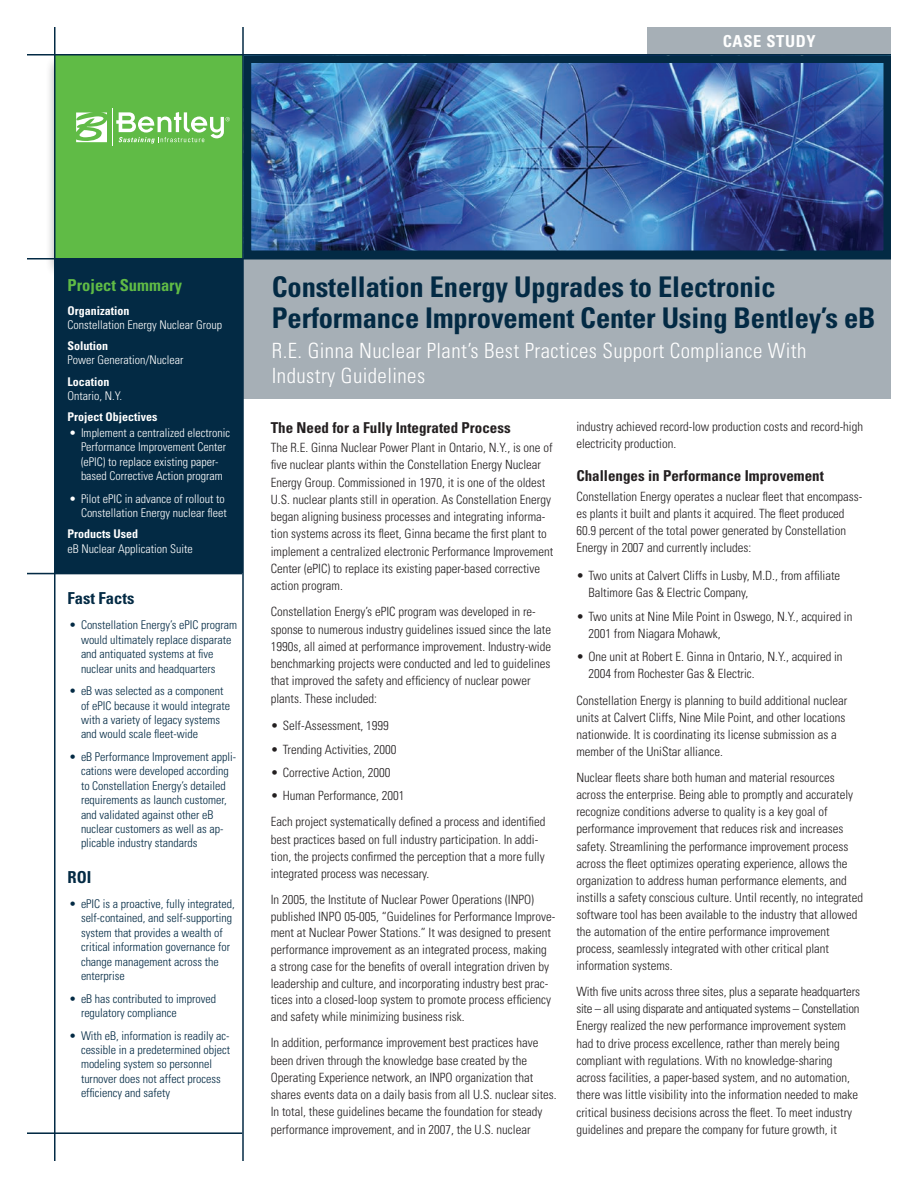
<style>
.page{position:relative;width:918px;height:1188px;background:#fff}
.page>*{position:absolute;margin:0;border:0;box-sizing:border-box;transform-origin:0 0}
.t1{font:700 condensed 28.5px/31.5px "Univers";letter-spacing:-.005em;color:#032a44}
.t2{font:300 condensed 21px/25.2px "Univers";letter-spacing:.02em;color:#fff}
.t3{font:700 condensed 16.5px "Univers";color:#60bb46}
.t4{font:700 condensed 16.5px "Univers";color:#032a44}
.t5{font:700 condensed 16.5px "Univers";letter-spacing:.04em;color:#fff}
.t6{font:700 condensed 15px "Univers";color:#231f20}
.t7{font:300 condensed 12.75px/17.2px "Univers";color:#231f20}
.t8{font:300 condensed 12px/14.4px "Univers";color:#032a44}
.t9{font:300 condensed 12px/14.4px "Univers";color:#fff}
.t10{font:700 condensed 12px "Univers";color:#fff}
</style>
<div class="page">
<div style="left:45px;top:54px;width:208px;height:224px;background:#231f20;opacity:.45"></div>
<div style="left:55px;top:55px;width:188px;height:204px;background:#60bb46"></div>
<hr style="left:112px;top:108px;width:1px;height:38px;background:#fff">
<svg style="left:76px;top:113px;width:31px;height:29px"></svg>
<svg style="left:116px;top:112px;width:114px;height:32px"></svg>
<div style="left:648px;top:27px;width:243px;height:27px;background:#a6afb6"></div>
<div style="left:243px;top:258px;width:648px;height:141px;background:#a6afb6"></div>
<hr style="left:54px;top:27px;width:2px;height:1134px;background:#032a44">
<img style="left:253px;top:65px;width:629px;height:184px">
<div style="left:244px;top:56px;width:647px;height:202px;border:8px solid #032a44"></div>
<hr style="left:27px;top:54px;width:864px;height:2px;background:#032a44">
<hr style="left:27px;top:258px;width:864px;height:2px;background:#032a44">
<hr style="left:242px;top:27px;width:2px;height:1134px;background:#032a44">
<hr style="left:27px;top:1132px;width:215px;height:2px;background:#032a44">
<div style="left:54px;top:260px;width:188px;height:313px;background:#032a44"></div>
<hr style="left:27px;top:573px;width:215px;height:1px;background:#032a44">
<p class="t5" style="left:723px;top:31px;width:95px">Case Study</p>
<p class="t3" style="left:68px;top:275px;width:116px">Project Summary</p>
<p class="t10" style="left:68px;top:303px;width:64px">Organization</p>
<p class="t9" style="left:68px;top:318px;width:156px">Constellation Energy Nuclear Group</p>
<p class="t10" style="left:68px;top:338px;width:42px">Solution</p>
<p class="t9" style="left:68px;top:353px;width:117px">Power Generation/Nuclear</p>
<p class="t10" style="left:68px;top:374px;width:43px">Location</p>
<p class="t9" style="left:68px;top:389px;width:56px">Ontario, N.Y.</p>
<p class="t10" style="left:68px;top:410px;width:91px">Project Objectives</p>
<p class="t9" style="left:81px;top:426px;width:151px;text-indent:-12px">• Implement a centralized electronic Performance Improvement Center (ePIC) to replace existing paper&shy;based Corrective Action program</p>
<p class="t9" style="left:69px;top:491px;width:159px;text-align:right">• Pilot ePIC in advance of rollout to<br>Constellation Energy nuclear fleet</p>
<p class="t10" style="left:68px;top:527px;width:72px">Products Used</p>
<p class="t9" style="left:68px;top:541px;width:127px">eB Nuclear Application Suite</p>
<p class="t4" style="left:68px;top:588px;width:68px">Fast Facts</p>
<p class="t8" style="left:81px;top:618px;width:158px;text-indent:-12px">• Constellation Energy’s ePIC program would ultimately replace disparate and antiquated systems at five nuclear units and headquarters</p>
<p class="t8" style="left:81px;top:684px;width:151px;text-indent:-12px">• eB was selected as a component of ePIC because it would integrate with a variety of legacy systems and would scale fleet-wide</p>
<p class="t8" style="left:81px;top:750px;width:157px;text-indent:-12px">• eB Performance Improvement appli&shy;cations were developed according to Constellation Energy’s detailed requirements as launch customer, and validated against other eB nuclear customers as well as ap&shy;plicable industry standards</p>
<p class="t4" style="left:68px;top:867px;width:25px">ROI</p>
<p class="t8" style="left:81px;top:897px;width:155px;text-indent:-12px">• ePIC is a proactive, fully integrated, self-contained, and self-supporting system that provides a wealth of critical information governance for change management across the enterprise</p>
<p class="t8" style="left:81px;top:991px;width:137px;text-indent:-12px">• eB has contributed to improved regulatory compliance</p>
<p class="t8" style="left:81px;top:1028px;width:151px;text-indent:-12px">• With eB, information is readily ac&shy;cessible in a predetermined object modeling system so personnel turnover does not affect process efficiency and safety</p>
<h1 class="t1" style="left:272px;top:271px;width:605px">Constellation Energy Upgrades to Electronic<br>Performance Improvement Center Using Bentley’s eB</h1>
<h2 class="t2" style="left:272px;top:338px;width:536px">R.E. Ginna Nuclear Plant’s Best Practices Support Compliance With<br>Industry Guidelines</h2>
<p class="t6" style="left:271px;top:418px;width:241px">The Need for a Fully Integrated Process</p>
<p class="t7" style="left:271px;top:439px;width:284px">The R.E. Ginna Nuclear Power Plant in Ontario, N.Y., is one of five nuclear plants within the Constellation Energy Nuclear Energy Group. Commissioned in 1970, it is one of the oldest U.S. nuclear plants still in operation. As Constellation Energy began aligning business processes and integrating informa&shy;tion systems across its fleet, Ginna became the first plant to implement a centralized electronic Performance Improvement Center (ePIC) to replace its existing paper-based corrective action program.</p>
<p class="t7" style="left:271px;top:603px;width:282px">Constellation Energy’s ePIC program was developed in re&shy;sponse to numerous industry guidelines issued since the late 1990s, all aimed at performance improvement. Industry-wide benchmarking projects were conducted and led to guidelines that improved the safety and efficiency of nuclear power plants. These included:</p>
<p class="t7" style="left:271px;top:717px;width:120px">• Self-Assessment, 1999</p>
<p class="t7" style="left:271px;top:741px;width:127px">• Trending Activities, 2000</p>
<p class="t7" style="left:271px;top:764px;width:121px">• Corrective Action, 2000</p>
<p class="t7" style="left:271px;top:783px;width:276px;line-height:26.2px">• Human Performance, 2001<br>Each project systematically defined a process and identified</p>
<p class="t7" style="left:271px;top:831px;width:275px">best practices based on full industry participation. In addi&shy;tion, the projects confirmed the perception that a more fully integrated process was necessary.</p>
<p class="t7" style="left:271px;top:891px;width:286px;line-height:16.8px">In 2005, the Institute of Nuclear Power Operations (INPO) published INPO 05-005, “Guidelines for Performance Improve&shy;ment at Nuclear Power Stations.” It was designed to present performance improvement as an integrated process, making a strong case for the benefits of overall integration driven by leadership and culture, and incorporating industry best prac&shy;tices into a closed-loop system to promote process efficiency and safety while minimizing business risk.</p>
<p class="t7" style="left:271px;top:1034px;width:288px">In addition, performance improvement best practices have been driven through the knowledge base created by the Operating Experience network, an INPO organization that shares events data on a daily basis from all U.S. nuclear sites.<br>In total, these guidelines became the foundation for steady performance improvement, and in 2007, the U.S. nuclear</p>
<p class="t7" style="left:576px;top:418px;width:288px">industry achieved record-low production costs and record-high electricity production.</p>
<p class="t6" style="left:576px;top:467px;width:249px">Challenges in Performance Improvement</p>
<p class="t7" style="left:576px;top:488px;width:288px">Constellation Energy operates a nuclear fleet that encompass&shy;es plants it built and plants it acquired. The fleet produced 60.9 percent of the total power generated by Constellation Energy in 2007 and currently includes:</p>
<p class="t7" style="left:588px;top:567px;width:253px;text-indent:-12px">• Two units at Calvert Cliffs in Lusby, M.D., from affiliate<br>Baltimore Gas &amp; Electric Company,</p>
<p class="t7" style="left:588px;top:608px;width:265px;text-indent:-12px">• Two units at Nine Mile Point in Oswego, N.Y., acquired in<br>2001 from Niagara Mohawk,</p>
<p class="t7" style="left:588px;top:648px;width:256px;text-indent:-12px">• One unit at Robert E. Ginna in Ontario, N.Y., acquired in<br>2004 from Rochester Gas &amp; Electric.</p>
<p class="t7" style="left:576px;top:692px;width:273px">Constellation Energy is planning to build additional nuclear units at Calvert Cliffs, Nine Mile Point, and other locations nationwide. It is coordinating its license submission as a member of the UniStar alliance.</p>
<p class="t7" style="left:576px;top:769px;width:288px">Nuclear fleets share both human and material resources across the enterprise. Being able to promptly and accurately recognize conditions adverse to quality is a key goal of performance improvement that reduces risk and increases safety. Streamlining the performance improvement process across the fleet optimizes operating experience, allows the organization to address human performance elements, and instills a safety conscious culture. Until recently, no integrated software tool has been available to the industry that allowed the automation of the entire performance improvement process, seamlessly integrated with other critical plant information systems.</p>
<p class="t7" style="left:576px;top:983px;width:285px">With five units across three sites, plus a separate headquarters site – all using disparate and antiquated systems – Constellation Energy realized the new performance improvement system had to drive process excellence, rather than merely being compliant with regulations. With no knowledge-sharing across facilities, a paper-based system, and no automation, there was little visibility into the information needed to make critical business decisions across the fleet. To meet industry guidelines and prepare the company for future growth, it</p>
</div>
